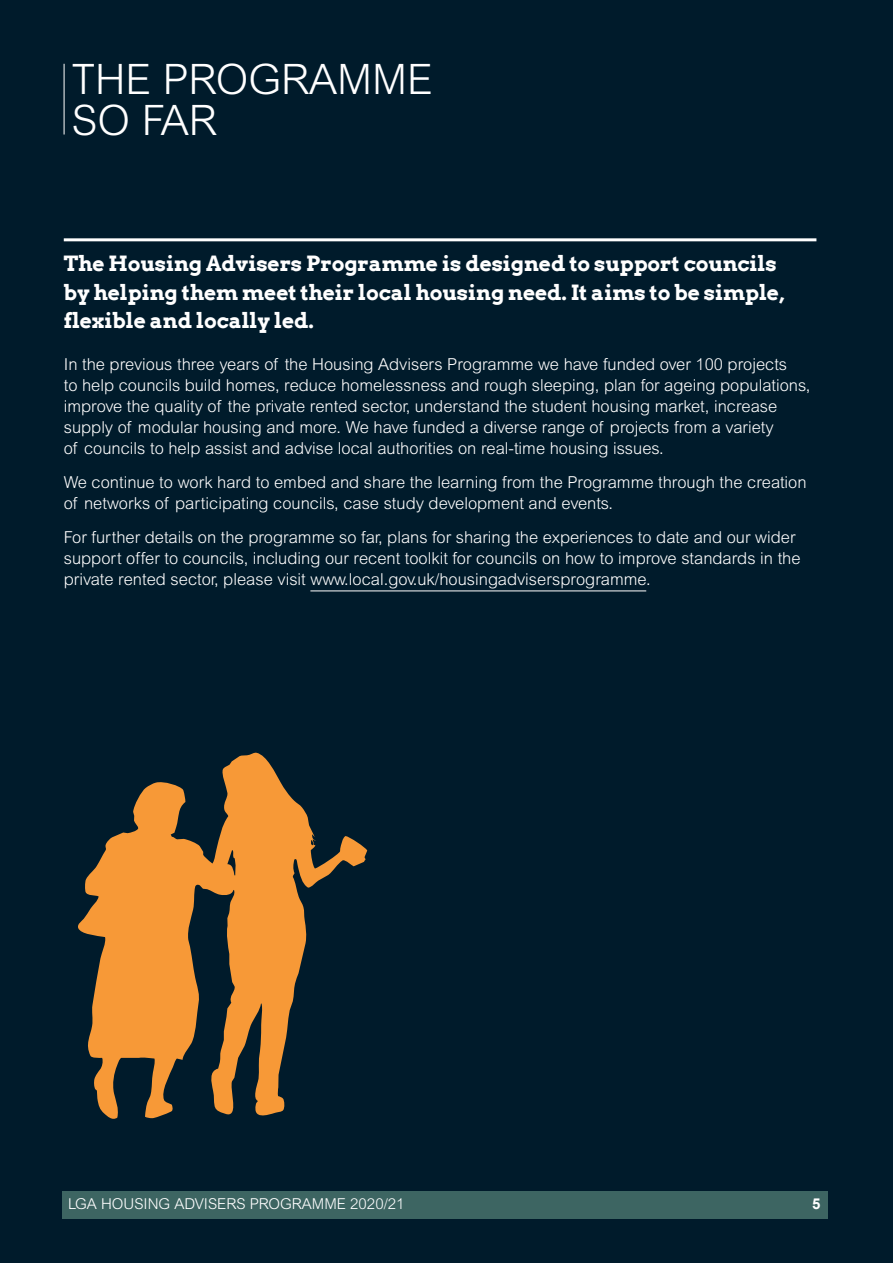
<style>
.page{position:relative;width:893px;height:1263px;background:#001b2b}
.page>*{position:absolute;margin:0;border:0;box-sizing:border-box;transform-origin:0 0}
.t1{font:300 42px/40.5px "Arial MT Std";color:#fff}
.para_1_-_HAP_-_rule{font:700 21px/28.5px "Arvo";letter-spacing:-.005em;color:#fff}
.HAP_-_BODY{font:300 16.5px/21px "Arial MT Std";color:#fff}
.t2{font:300 15px "Arial MT Std";color:#fff}
.t3{font:700 15px "Arial";color:#fff}
</style>
<div class="page">
<div style="left:62px;top:1191px;width:766px;height:27px;background:#3d6562"></div>
<svg style="left:78px;top:752px;width:289px;height:367px"></svg>
<hr style="left:64px;top:238px;width:752px;height:3px;background:#fff">
<hr style="left:310px;top:590px;width:336px;height:1px;background:#fff">
<hr style="left:64px;top:64px;width:1px;height:71px;background:#fff">
<h2 class="t1" style="left:72px;top:59px;width:362px">THE PROGRAMME<br>SO FAR</h2>
<p class="para_1_-_HAP_-_rule" style="left:64px;top:249px;width:722px">The Housing Advisers Programme is designed to support councils by helping them meet their local housing need. It aims to be simple, flexible and locally led.</p>
<p class="HAP_-_BODY" style="left:64px;top:354px;width:748px">In the previous three years of the Housing Advisers Programme we have funded over 100 projects<br>to help councils build homes, reduce homelessness and rough sleeping, plan for ageing populations, improve the quality of the private rented sector, understand the student housing market, increase supply of modular housing and more. We have funded a diverse range of projects from a variety<br>of councils to help assist and advise local authorities on real-time housing issues.</p>
<p class="HAP_-_BODY" style="left:64px;top:472px;width:744px">We continue to work hard to embed and share the learning from the Programme through the creation of networks of participating councils, case study development and events.</p>
<p class="HAP_-_BODY" style="left:64px;top:527px;width:738px">For further details on the programme so far, plans for sharing the experiences to date and our wider support offer to councils, including our recent toolkit for councils on how to improve standards in the private rented sector, please visit www.local.gov.uk/housingadvisersprogramme.</p>
<p class="t2" style="left:68px;top:1195px;width:338px">LGA HOUSING ADVISERS PROGRAMME 2020/21</p>
<p class="t3" style="left:812px;top:1194px;width:10px">5</p>
</div>
